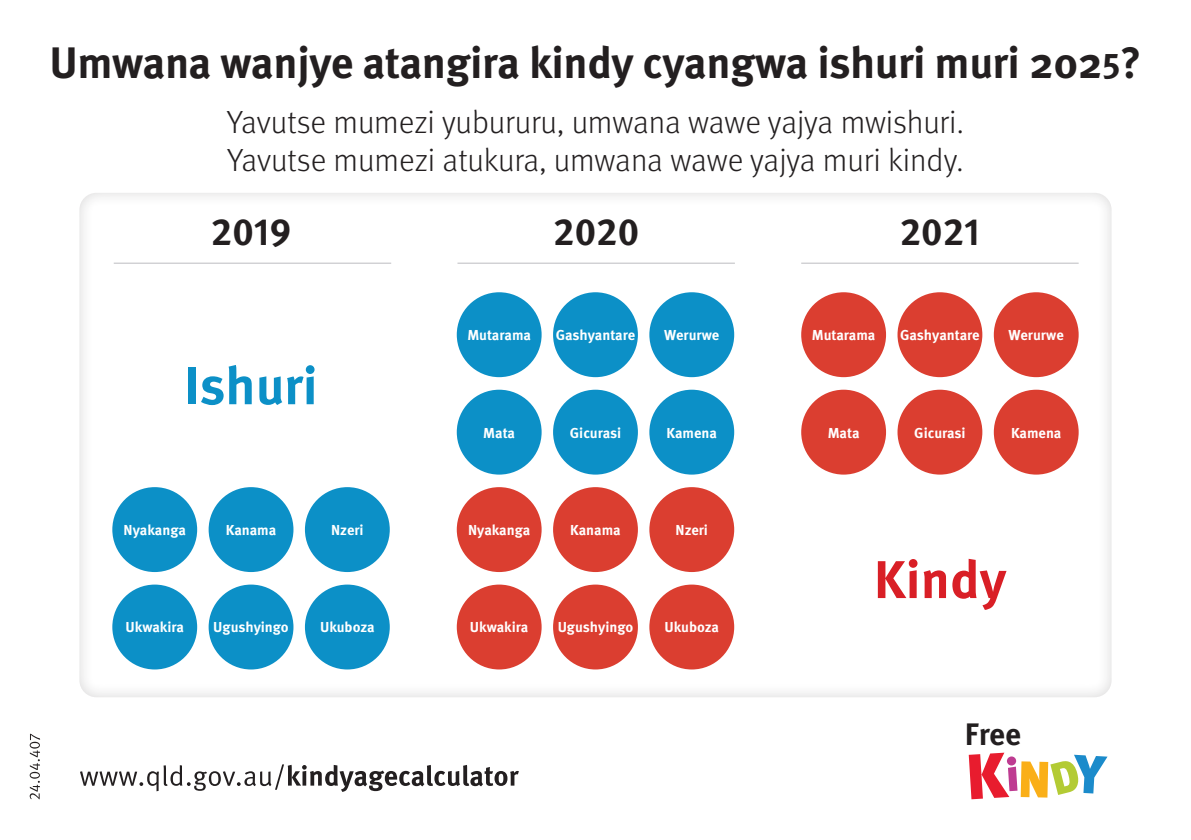
<style>
.page{position:relative;width:1191px;height:840px;background:#fff}
.page>*{position:absolute;margin:0;border:0;box-sizing:border-box;transform-origin:0 0}
.Region_head{font:700 53px "Meta OT";letter-spacing:-.005em;color:#0c90c7}
.Region_head-2{font:700 53px "Meta OT";color:#d91f26}
.Body_copy__Meta10{font:700 44px "Meta OT";letter-spacing:-.01em;color:#231f20}
.Region_head-3{font:700 38px "Meta OT";color:#231f20}
.Body_copy__Meta10-2{font:300 32px "Meta OT";letter-spacing:-.005em;color:#231f20}
.t1{font:700 31px "Meta OT";color:#231f20}
.Region_head-4{font:700 14.4px "Meta OT";letter-spacing:-.005em;color:#fff}
.s1{font-size:36px}
</style>
<div class="page">
<hr style="left:457px;top:263px;width:278px;height:1px;background:#bcbdc0">
<hr style="left:801px;top:263px;width:277px;height:1px;background:#bcbdc0">
<hr style="left:114px;top:263px;width:277px;height:1px;background:#bcbdc0">
<div style="left:209px;top:487px;width:84px;height:84px;background:#0c90c7;border-radius:50%"></div>
<div style="left:112px;top:487px;width:85px;height:84px;background:#0c90c7;border-radius:50%"></div>
<div style="left:305px;top:487px;width:85px;height:84px;background:#0c90c7;border-radius:50%"></div>
<div style="left:553px;top:487px;width:85px;height:84px;background:#db3e30;border-radius:50%"></div>
<div style="left:457px;top:487px;width:84px;height:84px;background:#db3e30;border-radius:50%"></div>
<div style="left:209px;top:584px;width:84px;height:85px;background:#0c90c7;border-radius:50%"></div>
<div style="left:112px;top:584px;width:85px;height:85px;background:#0c90c7;border-radius:50%"></div>
<div style="left:305px;top:584px;width:85px;height:85px;background:#0c90c7;border-radius:50%"></div>
<div style="left:553px;top:584px;width:85px;height:85px;background:#db3e30;border-radius:50%"></div>
<div style="left:457px;top:584px;width:84px;height:85px;background:#db3e30;border-radius:50%"></div>
<div style="left:649px;top:487px;width:85px;height:84px;background:#db3e30;border-radius:50%"></div>
<div style="left:649px;top:584px;width:85px;height:85px;background:#db3e30;border-radius:50%"></div>
<div style="left:553px;top:292px;width:85px;height:85px;background:#0c90c7;border-radius:50%"></div>
<div style="left:649px;top:292px;width:85px;height:85px;background:#0c90c7;border-radius:50%"></div>
<div style="left:897px;top:292px;width:85px;height:85px;background:#db3e30;border-radius:50%"></div>
<div style="left:801px;top:292px;width:85px;height:85px;background:#db3e30;border-radius:50%"></div>
<div style="left:993px;top:292px;width:85px;height:85px;background:#db3e30;border-radius:50%"></div>
<div style="left:553px;top:389px;width:85px;height:85px;background:#0c90c7;border-radius:50%"></div>
<div style="left:457px;top:292px;width:84px;height:85px;background:#0c90c7;border-radius:50%"></div>
<div style="left:457px;top:389px;width:84px;height:85px;background:#0c90c7;border-radius:50%"></div>
<div style="left:649px;top:389px;width:85px;height:85px;background:#0c90c7;border-radius:50%"></div>
<div style="left:897px;top:389px;width:85px;height:85px;background:#db3e30;border-radius:50%"></div>
<div style="left:801px;top:389px;width:85px;height:85px;background:#db3e30;border-radius:50%"></div>
<div style="left:993px;top:389px;width:85px;height:85px;background:#db3e30;border-radius:50%"></div>
<svg style="left:30px;top:733px;width:10px;height:65px"></svg>
<svg style="left:80px;top:764px;width:439px;height:27px"></svg>
<svg style="left:968px;top:752px;width:139px;height:46px"></svg>
<p class="Body_copy__Meta10" style="left:50px;top:34px;width:1093px">Umwana wanjye atangira kindy cyangwa ishuri muri 202<span class="s1">5</span>?</p>
<p class="Body_copy__Meta10-2" style="left:227px;top:103px;width:738px">Yavutse mumezi yubururu, umwana wawe yajya mwishuri.</p>
<p class="Body_copy__Meta10-2" style="left:227px;top:141px;width:737px">Yavutse mumezi atukura, umwana wawe yajya muri kindy.</p>
<p class="Region_head-3" style="left:211px;top:207px;width:82px">2019</p>
<p class="Region_head-3" style="left:553px;top:207px;width:88px">2020</p>
<p class="Region_head-3" style="left:899px;top:207px;width:82px">2021</p>
<p class="Region_head" style="left:184px;top:352px;width:135px">Ishuri</p>
<p class="Region_head-4" style="left:467px;top:326px;width:65px">Mutarama</p>
<p class="Region_head-4" style="left:556px;top:326px;width:81px">Gashyantare</p>
<p class="Region_head-4" style="left:664px;top:326px;width:57px">Werurwe</p>
<p class="Region_head-4" style="left:812px;top:326px;width:65px">Mutarama</p>
<p class="Region_head-4" style="left:900px;top:326px;width:81px">Gashyantare</p>
<p class="Region_head-4" style="left:1008px;top:326px;width:57px">Werurwe</p>
<p class="Region_head-4" style="left:483px;top:423px;width:33px">Mata</p>
<p class="Region_head-4" style="left:666px;top:423px;width:52px">Kamena</p>
<p class="Region_head-4" style="left:827px;top:423px;width:33px">Mata</p>
<p class="Region_head-4" style="left:914px;top:423px;width:53px">Gicurasi</p>
<p class="Region_head-4" style="left:1011px;top:423px;width:52px">Kamena</p>
<p class="Region_head-4" style="left:570px;top:423px;width:53px">Gicurasi</p>
<p class="Region_head-4" style="left:124px;top:520px;width:64px">Nyakanga</p>
<p class="Region_head-4" style="left:331px;top:520px;width:34px">Nzeri</p>
<p class="Region_head-4" style="left:468px;top:520px;width:64px">Nyakanga</p>
<p class="Region_head-4" style="left:570px;top:520px;width:52px">Kanama</p>
<p class="Region_head-4" style="left:226px;top:520px;width:52px">Kanama</p>
<p class="Region_head-4" style="left:675px;top:520px;width:34px">Nzeri</p>
<p class="Region_head-2" style="left:874px;top:545px;width:134px">Kindy</p>
<p class="Region_head-4" style="left:125px;top:618px;width:60px">Ukwakira</p>
<p class="Region_head-4" style="left:213px;top:618px;width:77px">Ugushyingo</p>
<p class="Region_head-4" style="left:320px;top:618px;width:56px">Ukuboza</p>
<p class="Region_head-4" style="left:470px;top:618px;width:60px">Ukwakira</p>
<p class="Region_head-4" style="left:558px;top:618px;width:77px">Ugushyingo</p>
<p class="Region_head-4" style="left:664px;top:618px;width:56px">Ukuboza</p>
<p class="t1" style="left:965px;top:714px;width:58px">Free</p>
</div>
